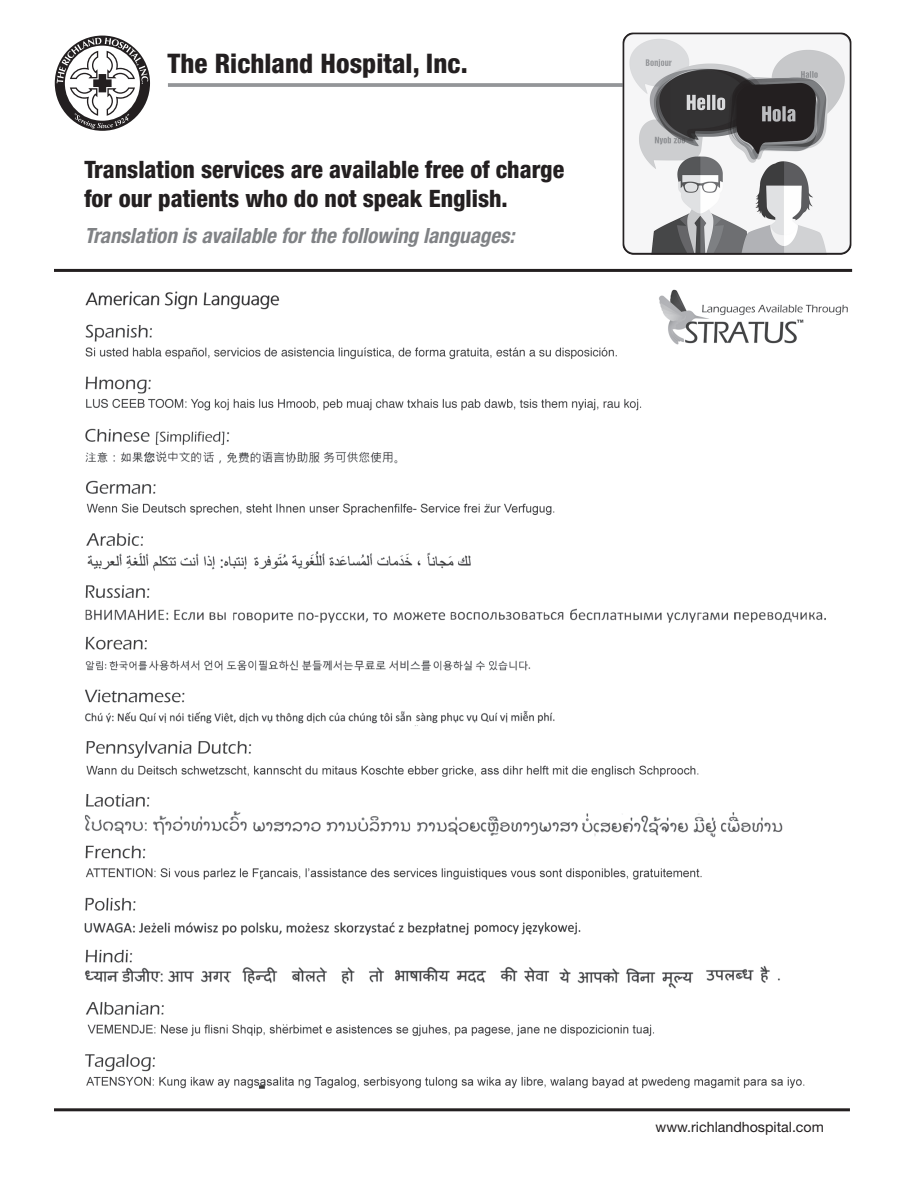
<style>
.page{position:relative;width:918px;height:1188px;background:#fff}
.page>*{position:absolute;margin:0;border:0;box-sizing:border-box;transform-origin:0 0}
.t1{font:800 condensed 27px "Helvetica Neue";letter-spacing:.005em;color:#231f20}
.t2{font:800 condensed 24px/28.8px "Helvetica Neue";color:#231f20}
.t3{font:italic 700 condensed 21px "Helvetica Neue";color:#808285}
.t4{font:14.25px "Helvetica Neue";color:#231f20}
</style>
<div class="page">
<hr style="left:168px;top:83px;width:634px;height:4px;background:#939598">
<hr style="left:54px;top:1108px;width:796px;height:3px;background:#231f20">
<img style="left:84px;top:269px;width:769px;height:820px">
<hr style="left:54px;top:269px;width:798px;height:3px;background:#231f20">
<img style="left:621px;top:32px;width:231px;height:223px">
<svg style="left:55px;top:36px;width:95px;height:95px"></svg>
<img style="left:653px;top:286px;width:200px;height:59px">
<p class="t1" style="left:167px;top:46px;width:302px">The Richland Hospital, Inc.</p>
<p class="t2" style="left:84px;top:155px;width:481px">Translation services are available free of charge for our patients who do not speak English.</p>
<p class="t3" style="left:84px;top:223px;width:431px">Translation is available for the following languages:</p>
<p class="t4" style="left:656px;top:1119px;width:170px">www.richlandhospital.com</p>
</div>
